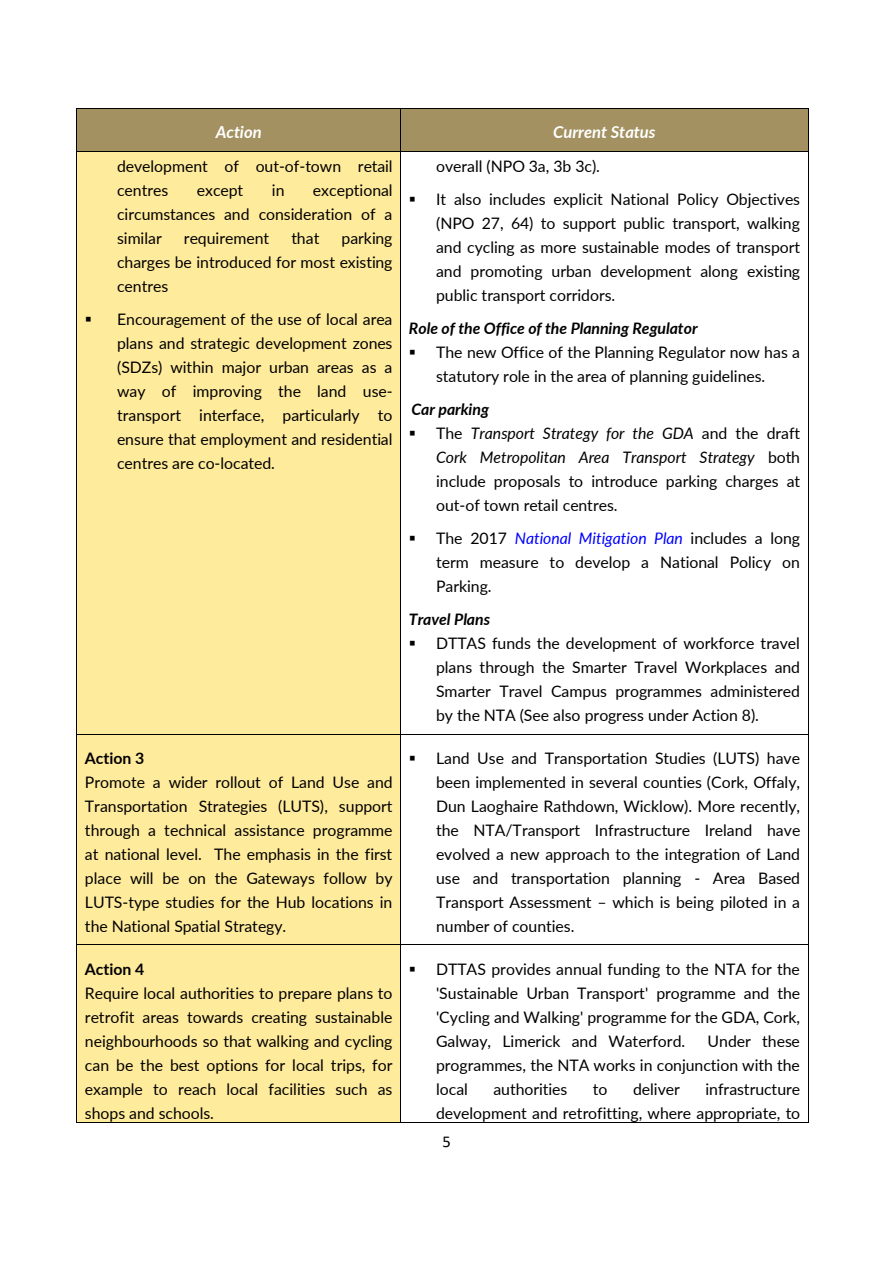
<style>
.page{position:relative;width:893px;height:1263px;background:#fff}
.page>*{position:absolute;margin:0;border:0;box-sizing:border-box;transform-origin:0 0}
.t1{font:italic 700 16.5px "Lato";color:#fff}
.t2{font:16.5px "Calibri";color:#000}
.t3{font:15.9px/24px "Lato";color:#000;text-align:justify}
.t4{font:italic 700 15.9px "Lato";color:#000}
.t5{font:700 15.9px "Lato";color:#000}
.s1{font-style:italic}
.s2{font-style:italic;color:#00f}
</style>
<div class="page">
<div style="left:77px;top:109px;width:323px;height:42px;background:#a39161"></div>
<div style="left:401px;top:109px;width:407px;height:42px;background:#a39161"></div>
<hr style="left:77px;top:108px;width:323px;height:1px;background:#000">
<hr style="left:401px;top:108px;width:407px;height:1px;background:#000">
<hr style="left:76px;top:109px;width:1px;height:42px;background:#000">
<hr style="left:400px;top:109px;width:1px;height:42px;background:#000">
<hr style="left:808px;top:109px;width:1px;height:42px;background:#000">
<div style="left:77px;top:152px;width:323px;height:582px;background:#ffeb9c"></div>
<hr style="left:77px;top:151px;width:323px;height:1px;background:#000">
<hr style="left:401px;top:151px;width:407px;height:1px;background:#000">
<hr style="left:76px;top:152px;width:1px;height:582px;background:#000">
<hr style="left:400px;top:152px;width:1px;height:582px;background:#000">
<hr style="left:808px;top:152px;width:1px;height:582px;background:#000">
<div style="left:77px;top:734px;width:323px;height:210px;background:#ffeb9c"></div>
<hr style="left:77px;top:734px;width:323px;height:1px;background:#000">
<hr style="left:401px;top:734px;width:407px;height:1px;background:#000">
<hr style="left:76px;top:734px;width:1px;height:210px;background:#000">
<hr style="left:400px;top:734px;width:1px;height:210px;background:#000">
<hr style="left:808px;top:734px;width:1px;height:210px;background:#000">
<div style="left:77px;top:945px;width:323px;height:177px;background:#ffeb9c"></div>
<hr style="left:77px;top:944px;width:323px;height:1px;background:#000">
<hr style="left:401px;top:944px;width:407px;height:1px;background:#000">
<hr style="left:76px;top:945px;width:1px;height:177px;background:#000">
<hr style="left:77px;top:1122px;width:323px;height:1px;background:#000">
<hr style="left:400px;top:945px;width:1px;height:177px;background:#000">
<hr style="left:401px;top:1122px;width:407px;height:1px;background:#000">
<hr style="left:808px;top:945px;width:1px;height:177px;background:#000">
<p class="t1" style="left:216px;top:122px;width:48px">Action</p>
<p class="t1" style="left:553px;top:122px;width:104px">Current Status</p>
<p class="t3" style="left:117px;top:154px;width:277px">development of out-of-town retail centres</p>
<p class="t3" style="left:436px;top:154px;width:165px">overall (NPO 3a, 3b 3c).</p>
<p class="t3" style="left:436px;top:187px;width:366px;text-indent:-27px">▪ It also includes explicit National Policy Objectives (NPO 27, 64) to support public transport, walking and cycling as more sustainable modes of transport and promoting urban development along existing public transport corridors.</p>
<p class="t4" style="left:409px;top:318px;width:290px">Role of the Office of the Planning Regulator</p>
<p class="t3" style="left:409px;top:340px;width:393px;text-align:center">▪ The new Office of the Planning Regulator now has a statutory role in the area of planning guidelines.</p>
<p class="t4" style="left:411px;top:399px;width:79px">Car parking</p>
<p class="t3" style="left:436px;top:421px;width:366px;text-indent:-27px">▪ The <span class="s1">Transport Strategy for the GDA</span> and the draft <span class="s1">Cork Metropolitan Area Transport Strategy</span> both include proposals to introduce parking charges at out-of town retail centres.</p>
<p class="t3" style="left:436px;top:526px;width:366px;text-indent:-27px">▪ The 2017 <span class="s2">National Mitigation Plan</span> includes a long term measure to develop a National Policy on Parking.</p>
<p class="t4" style="left:409px;top:609px;width:83px">Travel Plans</p>
<p class="t3" style="left:436px;top:631px;width:366px;text-indent:-27px">▪ DTTAS funds the development of workforce travel plans through the Smarter Travel Workplaces and Smarter Travel Campus programmes administered by the NTA (See also progress under Action 8).</p>
<p class="t3" style="left:117px;top:178px;width:277px;text-indent:196px">exceptional circumstances and consideration of a similar</p>
<p class="t3" style="left:197px;top:178px;width:48px">except</p>
<p class="t3" style="left:272px;top:178px;width:14px">in</p>
<p class="t3" style="left:117px;top:226px;width:277px;text-indent:225px">parking charges be introduced for most existing centres</p>
<p class="t3" style="left:117px;top:307px;width:277px;text-indent:-32px">▪ Encouragement of the use of local area plans and strategic development zones (SDZs) within major urban areas as a way of improving the land use&shy;transport interface, particularly to ensure that employment and residential centres are co-located.</p>
<p class="t3" style="left:184px;top:226px;width:87px">requirement</p>
<p class="t3" style="left:291px;top:226px;width:29px">that</p>
<p class="t5" style="left:85px;top:748px;width:61px">Action 3</p>
<p class="t3" style="left:85px;top:770px;width:309px">Promote a wider rollout of Land Use and Transportation Strategies (LUTS), support through a technical assistance programme at national level. The emphasis in the first place will be on the Gateways follow by LUTS-type studies for the Hub locations in the National Spatial Strategy.</p>
<p class="t5" style="left:85px;top:959px;width:61px">Action 4</p>
<p class="t3" style="left:85px;top:980px;width:309px">Require local authorities to prepare plans to retrofit areas towards creating sustainable neighbourhoods so that walking and cycling can be the best options for local trips, for example to reach local facilities such as shops and schools.</p>
<p class="t3" style="left:436px;top:746px;width:366px;text-indent:-27px">▪ Land Use and Transportation Studies (LUTS) have been implemented in several counties (Cork, Offaly, Dun Laoghaire Rathdown, Wicklow). More recently, the NTA/Transport Infrastructure Ireland have evolved a new approach to the integration of Land use and transportation planning - Area Based Transport Assessment – which is being piloted in a number of counties.</p>
<p class="t3" style="left:436px;top:956px;width:366px;text-indent:-27px">▪ DTTAS provides annual funding to the NTA for the 'Sustainable Urban Transport' programme and the 'Cycling and Walking' programme for the GDA, Cork, Galway, Limerick and Waterford.</p>
<p class="t3" style="left:436px;top:1028px;width:365px;text-indent:272px">Under these programmes, the NTA works in conjunction with the local</p>
<p class="t3" style="left:493px;top:1076px;width:75px">authorities</p>
<p class="t3" style="left:593px;top:1076px;width:16px">to</p>
<p class="t3" style="left:633px;top:1076px;width:48px">deliver</p>
<p class="t3" style="left:436px;top:1076px;width:366px;text-align:right">infrastructure<br>development and retrofitting, where appropriate, to</p>
<p class="t2" style="left:442px;top:1135px;width:10px">5</p>
</div>
